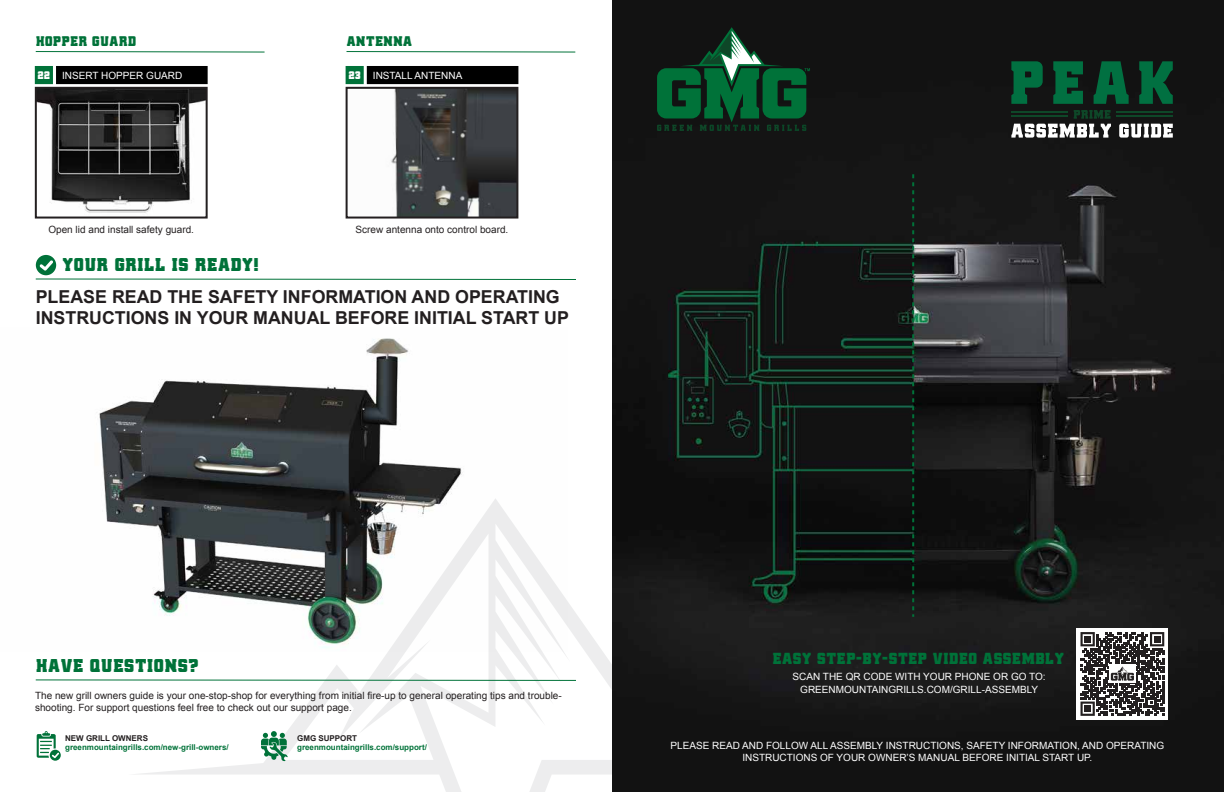
<style>
.page{position:relative;width:1224px;height:792px;background:#fff}
.page>*{position:absolute;margin:0;border:0;box-sizing:border-box;transform-origin:0 0}
.t1{font:18.6px "GMGPRIME Regular";color:#007239}
.t2{font:700 17.8px/21.4px "Arial";color:#231f20}
.t3{font:16px "GMGPRIME Regular";color:#007239}
.t4{font:14px "GMGPRIME Regular";color:#007239}
.t5{font:10px/12px "Arial";color:#fff;text-align:center}
.t6{font:10px/12px "Arial";color:#231f20}
.t7{font:700 8px "Arial";color:#007239}
.t8{font:700 8px "Arial";color:#231f20}
.s1{font-family:"GMGPRIME Regular";font-size:11px}
</style>
<div class="page">
<img style="left:612px;top:0;width:612px;height:792px">
<img style="left:38px;top:90px;width:167px;height:123px">
<div style="left:35px;top:87px;width:173px;height:132px;border:2px solid #231f20"></div>
<div style="left:56px;top:66px;width:152px;height:18px;background:#000"></div>
<div style="left:35px;top:66px;width:18px;height:18px;background:#007239"></div>
<svg style="left:35px;top:51px;width:230px;height:2px"></svg>
<img style="left:391px;top:90px;width:124px;height:126px">
<div style="left:346px;top:87px;width:172px;height:132px;border:2px solid #231f20"></div>
<div style="left:367px;top:66px;width:151px;height:18px;background:#000"></div>
<div style="left:346px;top:66px;width:18px;height:18px;background:#007239"></div>
<svg style="left:346px;top:51px;width:230px;height:2px"></svg>
<img style="left:99px;top:338px;width:363px;height:186px">
<svg style="left:35px;top:255px;width:541px;height:25px"></svg>
<svg style="left:912px;top:174px;width:2px;height:443px"></svg>
<svg style="left:657px;top:27px;width:153px;height:104px;background:#13432b"></svg>
<svg style="left:128px;top:498px;width:484px;height:294px"></svg>
<svg style="left:1011px;top:61px;width:32px;height:43px"></svg>
<svg style="left:1053px;top:61px;width:30px;height:43px"></svg>
<svg style="left:1094px;top:61px;width:35px;height:43px;background:#065232"></svg>
<svg style="left:1139px;top:61px;width:34px;height:43px"></svg>
<svg style="left:1119px;top:124px;width:54px;height:14px"></svg>
<svg style="left:1011px;top:110px;width:100px;height:28px"></svg>
<hr style="left:1011px;top:111px;width:57px;height:1px;background:#0e4728">
<hr style="left:1117px;top:111px;width:56px;height:1px;background:#0e4728">
<hr style="left:1011px;top:116px;width:57px;height:1px;background:#0e4728">
<hr style="left:1117px;top:116px;width:56px;height:1px;background:#0e4728">
<svg style="left:37px;top:731px;width:24px;height:30px"></svg>
<svg style="left:261px;top:731px;width:27px;height:30px"></svg>
<svg style="left:35px;top:679px;width:542px;height:2px"></svg>
<div style="left:1076px;top:628px;width:92px;height:92px;background:#fff"></div>
<svg style="left:1081px;top:632px;width:83px;height:84px"></svg>
<h3 class="t4" style="left:36px;top:33px;width:102px">HOPPER GUARD</h3>
<p class="t5" style="left:38px;top:70px;width:146px"><span class="s1">22</span> INSERT HOPPER GUARD</p>
<h3 class="t4" style="left:347px;top:33px;width:67px">ANTENNA</h3>
<p class="t5" style="left:348px;top:70px;width:115px"><span class="s1">23</span> INSTALL ANTENNA</p>
<p class="t6" style="left:48px;top:224px;width:147px">Open lid and install safety guard.</p>
<p class="t6" style="left:356px;top:224px;width:154px">Screw antenna onto control board.</p>
<h1 class="t1" style="left:62px;top:254px;width:198px">YOUR GRILL IS READY!</h1>
<h2 class="t2" style="left:36px;top:286px;width:535px">PLEASE READ THE SAFETY INFORMATION AND OPERATING<br>INSTRUCTIONS IN YOUR MANUAL BEFORE INITIAL START UP</h2>
<h1 class="t1" style="left:36px;top:655px;width:165px">HAVE QUESTIONS?</h1>
<p class="t6" style="left:35px;top:690px;width:528px">The new grill owners guide is your one-stop-shop for everything from initial fire-up to general operating tips and trouble&shy;shooting. For support questions feel free to check out our support page.</p>
<p class="t8" style="left:297px;top:732px;width:62px">GMG SUPPORT</p>
<p class="t7" style="left:297px;top:742px;width:131px">greenmountaingrills.com/support/</p>
<p class="t8" style="left:65px;top:732px;width:84px">NEW GRILL OWNERS</p>
<p class="t7" style="left:65px;top:742px;width:165px">greenmountaingrills.com/new-grill-owners/</p>
<h3 class="t3" style="left:772px;top:649px;width:293px">EASY STEP-BY-STEP VIDEO ASSEMBLY</h3>
<p class="t5" style="left:793px;top:670px;width:255px;line-height:13px">SCAN THE QR CODE WITH YOUR PHONE OR GO TO:<br>GREENMOUNTAINGRILLS.COM/GRILL-ASSEMBLY</p>
<p class="t5" style="left:670px;top:740px;width:495px">PLEASE READ AND FOLLOW ALL ASSEMBLY INSTRUCTIONS, SAFETY INFORMATION, AND OPERATING<br>INSTRUCTIONS OF YOUR OWNER’S MANUAL BEFORE INITIAL START UP.</p>
</div>
